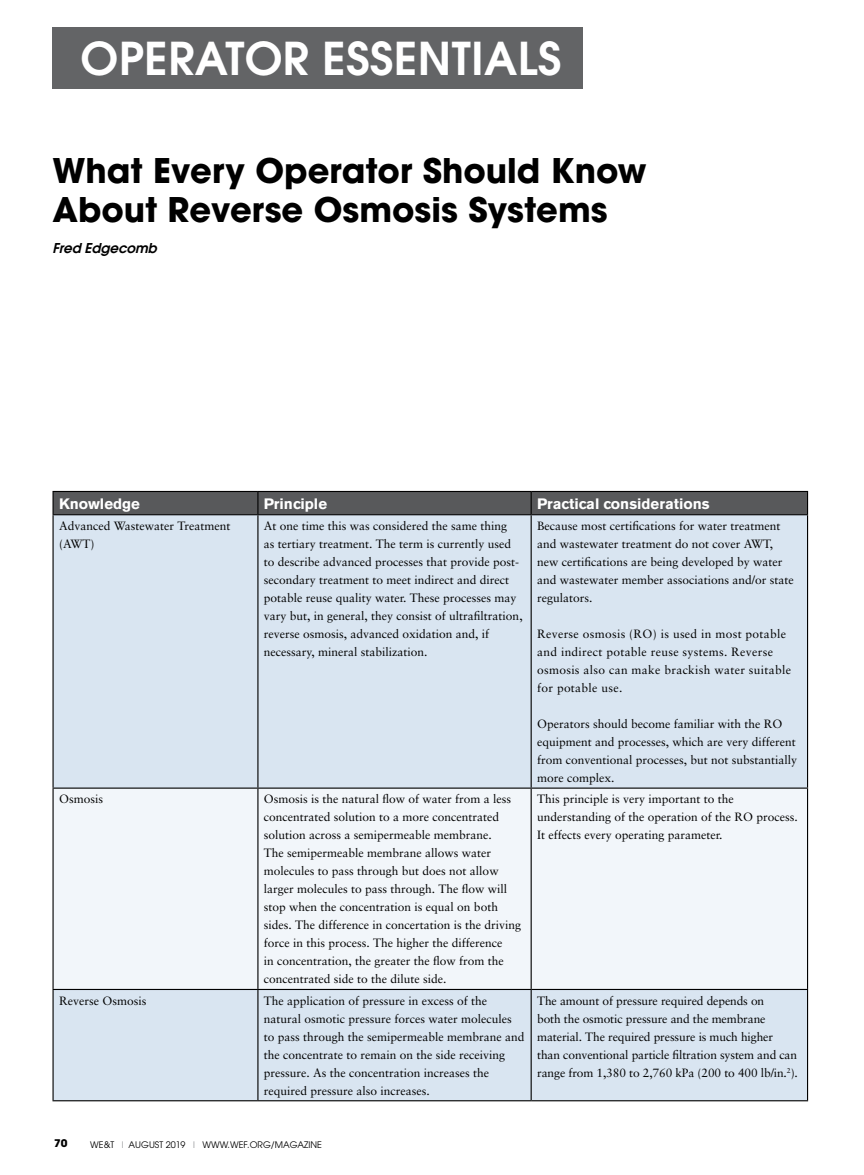
<style>
.page{position:relative;width:864px;height:1175px;background:#fff}
.page>*{position:absolute;margin:0;border:0;box-sizing:border-box;transform-origin:0 0}
.t1{font:600 45px "Avant Garde LT";letter-spacing:.01em;color:#fff}
.t2{font:700 33.75px/39px "Avant Garde LT";color:#000}
.t3{font:700 15px "Akzidenz Grotesk BE";color:#fff}
.t4{font:italic 600 13.5px "Avant Garde LT";color:#000}
.t5{font:12px/18px "Sabon LT";color:#000}
.t6{font:12px/18px "Sabon LT";letter-spacing:.025em;color:#000}
.t7{font:700 10.5px "Avant Garde LT";color:#000;scale:1.04 1}
.t8{font:9px "Avant Garde LT";color:#000}
.s1{color:#939598}
</style>
<div class="page">
<div style="left:52px;top:27px;width:531px;height:62px;background:#636466"></div>
<div style="left:54px;top:515px;width:753px;height:585px;background:#d9e5f1"></div>
<div style="left:54px;top:788px;width:753px;height:200px;background:#f2f6fa"></div>
<hr style="left:52px;top:515px;width:2px;height:272px;background:#000">
<hr style="left:257px;top:515px;width:1px;height:272px;background:#000">
<hr style="left:531px;top:515px;width:1px;height:272px;background:#000">
<hr style="left:807px;top:515px;width:1px;height:272px;background:#000">
<hr style="left:52px;top:787px;width:206px;height:1px;background:#000">
<hr style="left:52px;top:788px;width:2px;height:200px;background:#000">
<hr style="left:258px;top:787px;width:273px;height:1px;background:#000">
<hr style="left:257px;top:788px;width:1px;height:200px;background:#000">
<hr style="left:531px;top:787px;width:277px;height:1px;background:#000">
<hr style="left:531px;top:788px;width:1px;height:200px;background:#000">
<hr style="left:807px;top:788px;width:1px;height:200px;background:#000">
<hr style="left:52px;top:988px;width:206px;height:2px;background:#000">
<hr style="left:52px;top:990px;width:2px;height:110px;background:#000">
<hr style="left:258px;top:988px;width:273px;height:2px;background:#000">
<hr style="left:257px;top:990px;width:1px;height:110px;background:#000">
<hr style="left:531px;top:988px;width:277px;height:2px;background:#000">
<hr style="left:531px;top:990px;width:1px;height:110px;background:#000">
<hr style="left:807px;top:990px;width:1px;height:110px;background:#000">
<hr style="left:52px;top:1100px;width:206px;height:1px;background:#000">
<hr style="left:258px;top:1100px;width:273px;height:1px;background:#000">
<hr style="left:531px;top:1100px;width:277px;height:1px;background:#000">
<hr style="left:52px;top:491px;width:206px;height:1px;background:#000">
<hr style="left:52px;top:492px;width:2px;height:22px;background:#000">
<div style="left:53px;top:491px;width:755px;height:23px;background:#58595b"></div>
<hr style="left:52px;top:514px;width:206px;height:1px;background:#000">
<hr style="left:258px;top:514px;width:273px;height:1px;background:#000">
<hr style="left:531px;top:514px;width:277px;height:1px;background:#000">
<h1 class="t1" style="left:81px;top:29px;width:482px">OPERATOR ESSENTIALS</h1>
<h2 class="t2" style="left:52px;top:151px;width:596px">What Every Operator Should Know<br>About Reverse Osmosis Systems</h2>
<p class="t4" style="left:52px;top:239px;width:106px">Fred Edgecomb</p>
<p class="t3" style="left:59px;top:495px;width:82px">Knowledge</p>
<p class="t3" style="left:264px;top:495px;width:65px">Principle</p>
<p class="t3" style="left:537px;top:495px;width:174px">Practical considerations</p>
<p class="t5" style="left:59px;top:516px;width:173px">Advanced Wastewater Treatment (AWT)</p>
<p class="t5" style="left:264px;top:516px;width:260px">At one time this was considered the same thing<br>as tertiary treatment. The term is currently used to describe advanced processes that provide post&shy;secondary treatment to meet indirect and direct potable reuse quality water. These processes may vary but, in general, they consist of ultrafiltration, reverse osmosis, advanced oxidation and, if necessary, mineral stabilization.</p>
<p class="t5" style="left:537px;top:516px;width:258px">Because most certifications for water treatment and wastewater treatment do not cover AWT, new certifications are being developed by water and wastewater member associations and/or state regulators.</p>
<p class="t6" style="left:537px;top:624px;width:255px">Reverse osmosis (RO) is used in most potable and indirect potable reuse systems. Reverse osmosis also can make brackish water suitable for potable use.</p>
<p class="t5" style="left:537px;top:714px;width:262px">Operators should become familiar with the RO equipment and processes, which are very different from conventional processes, but not substantially more complex.</p>
<p class="t5" style="left:59px;top:790px;width:45px">Osmosis</p>
<p class="t5" style="left:264px;top:790px;width:259px">Osmosis is the natural flow of water from a less concentrated solution to a more concentrated solution across a semipermeable membrane.<br>The semipermeable membrane allows water molecules to pass through but does not allow larger molecules to pass through. The flow will stop when the concentration is equal on both sides. The difference in concertation is the driving force in this process. The higher the difference<br>in concentration, the greater the flow from the concentrated side to the dilute side.</p>
<p class="t5" style="left:537px;top:790px;width:262px">This principle is very important to the understanding of the operation of the RO process.<br>It effects every operating parameter.</p>
<p class="t5" style="left:59px;top:991px;width:89px">Reverse Osmosis</p>
<p class="t5" style="left:264px;top:991px;width:262px">The application of pressure in excess of the natural osmotic pressure forces water molecules to pass through the semipermeable membrane and the concentrate to remain on the side receiving pressure. As the concentration increases the required pressure also increases.</p>
<p class="t5" style="left:537px;top:991px;width:262px">The amount of pressure required depends on<br>both the osmotic pressure and the membrane material. The required pressure is much higher than conventional particle filtration system and can range from 1,380 to 2,760 kPa (200 to 400 lb/in.<sup>2</sup>).</p>
<p class="t7" style="left:54px;top:1136px;width:14px">70</p>
<p class="t8" style="left:90px;top:1139px;width:233px">WE&amp;T <span class="s1">l</span> AUGUST 2019 <span class="s1">l</span> WWW.WEF.ORG/MAGAZINE</p>
</div>
